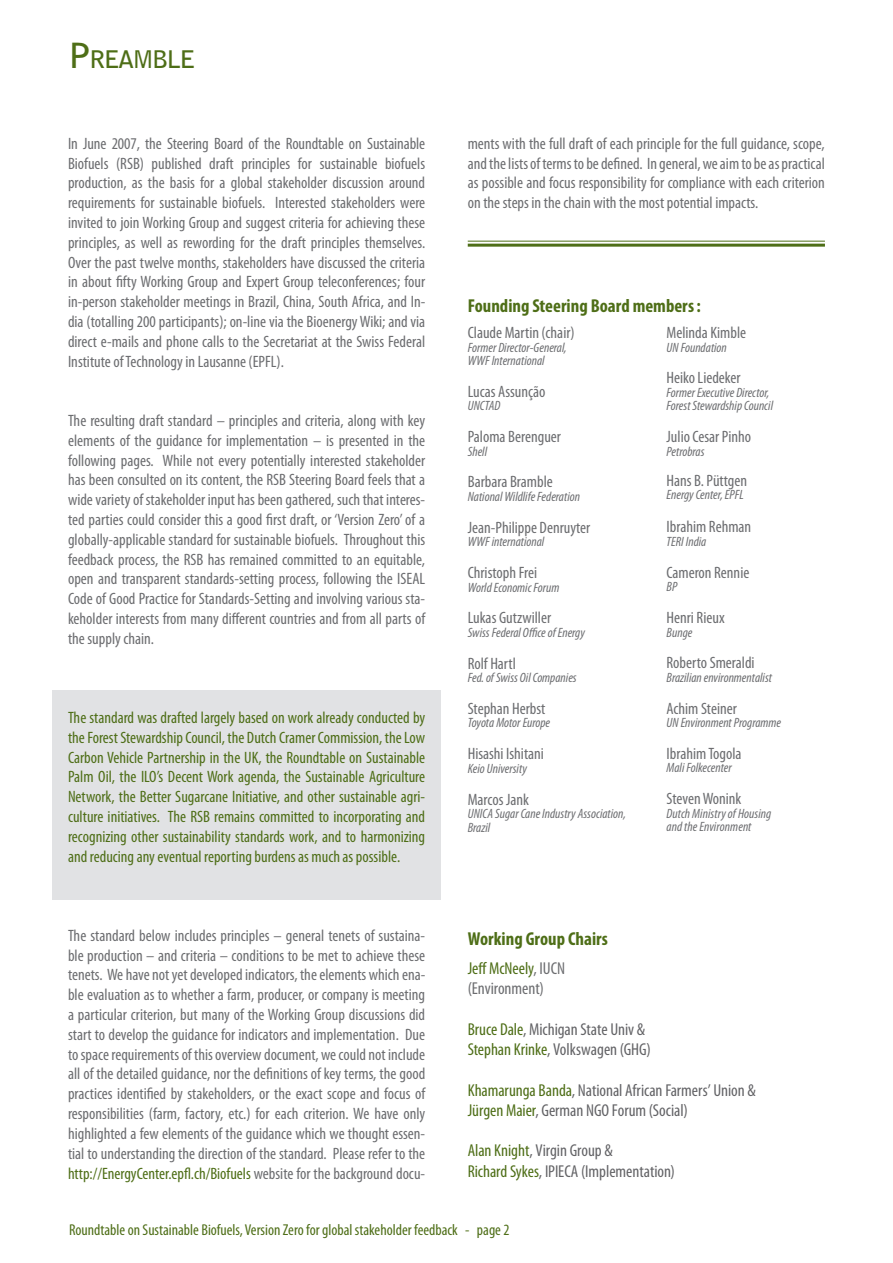
<style>
.page{position:relative;width:893px;height:1263px;background:#fff}
.page>*{position:absolute;margin:0;border:0;box-sizing:border-box;transform-origin:0 0}
.t1{font:700 24.15px "Bell Gothic Std";letter-spacing:-.07em;color:#4e6e17}
.t2{font:700 condensed 18.75px "Myriad Pro";color:#4e6e17}
.t3{font:condensed 17.25px/20.2px "Myriad Pro";letter-spacing:-.005em;color:#636366}
.t4{font:condensed 17.25px/20.2px "Myriad Pro";letter-spacing:-.005em;color:#6c6d70}
.t5{font:condensed 16.5px/19.8px "Myriad Pro";color:#6c6d70;text-align:justify}
.t6{font:condensed 16.5px/19.8px "Myriad Pro";color:#4e6e17;text-align:justify}
.t7{font:condensed 15.75px "Myriad Pro";color:#4e6e17}
.t8{font:italic condensed 13.5px/13.5px "Myriad Pro";color:#6c6d70}
.s1{font-size:34.5px}
.s2{color:#4e6e17}
</style>
<div class="page">
<div style="left:52px;top:690px;width:389px;height:209px;background:#e1e2e4"></div>
<hr style="left:468px;top:241px;width:357px;height:1px;background:#4e6e17">
<hr style="left:468px;top:244px;width:357px;height:3px;background:#4e6e17">
<h1 class="t1" style="left:68px;top:45px;width:129px"><span class="s1">P</span>REAMBLE</h1>
<p class="t5" style="left:68px;top:133px;width:359px">In June 2007, the Steering Board of the Roundtable on Sustainable Biofuels (RSB) published draft principles for sustainable biofuels production, as the basis for a global stakeholder discussion around requirements for sustainable biofuels. Interested stakeholders were invited to join Working Group and suggest criteria for achieving these principles, as well as rewording for the draft principles themselves.<br>Over the past twelve months, stakeholders have discussed the criteria in about fifty Working Group and Expert Group teleconferences; four in-person stakeholder meetings in Brazil, China, South Africa, and In&shy;dia (totalling 200 participants); on-line via the Bioenergy Wiki; and via direct e-mails and phone calls to the Secretariat at the Swiss Federal Institute of Technology in Lausanne (EPFL).</p>
<p class="t5" style="left:68px;top:410px;width:359px">The resulting draft standard – principles and criteria, along with key elements of the guidance for implementation – is presented in the following pages. While not every potentially interested stakeholder has been consulted on its content, the RSB Steering Board feels that a wide variety of stakeholder input has been gathered, such that interes&shy;ted parties could consider this a good first draft, or ‘Version Zero’ of a globally-applicable standard for sustainable biofuels. Throughout this feedback process, the RSB has remained committed to an equitable, open and transparent standards-setting process, following the ISEAL Code of Good Practice for Standards-Setting and involving various sta&shy;keholder interests from many different countries and from all parts of the supply chain.</p>
<p class="t6" style="left:68px;top:707px;width:359px">The standard was drafted largely based on work already conducted by the Forest Stewardship Council, the Dutch Cramer Commission, the Low Carbon Vehicle Partnership in the UK, the Roundtable on Sustainable Palm Oil, the ILO’s Decent Work agenda, the Sustainable Agriculture Network, the Better Sugarcane Initiative, and other sustainable agri&shy;culture initiatives. The RSB remains committed to incorporating and recognizing other sustainability standards work, and to harmonizing and reducing any eventual reporting burdens as much as possible.</p>
<p class="t5" style="left:68px;top:925px;width:359px">The standard below includes principles – general tenets of sustaina&shy;ble production – and criteria – conditions to be met to achieve these tenets. We have not yet developed indicators, the elements which ena&shy;ble evaluation as to whether a farm, producer, or company is meeting a particular criterion, but many of the Working Group discussions did start to develop the guidance for indicators and implementation. Due to space requirements of this overview document, we could not include all of the detailed guidance, nor the definitions of key terms, the good practices identified by stakeholders, or the exact scope and focus of responsibilities (farm, factory, etc.) for each criterion. We have only highlighted a few elements of the guidance which we thought essen&shy;tial to understanding the direction of the standard. Please refer to the <span class="s2">http://EnergyCenter.epfl.ch/Biofuels</span> website for the background docu-</p>
<p class="t5" style="left:468px;top:133px;width:359px">ments with the full draft of each principle for the full guidance, scope, and the lists of terms to be defined. In general, we aim to be as practical as possible and focus responsibility for compliance with each criterion on the steps in the chain with the most potential impacts.</p>
<p class="t2" style="left:468px;top:294px;width:235px">Founding Steering Board members:</p>
<p class="t5" style="left:468px;top:322px;width:108px">Claude Martin (chair)</p>
<p class="t8" style="left:468px;top:340px;width:100px">Former Director-General,<br>WWF International</p>
<p class="t5" style="left:468px;top:381px;width:79px">Lucas Assunção</p>
<p class="t8" style="left:468px;top:399px;width:34px">UNCTAD</p>
<p class="t5" style="left:468px;top:427px;width:95px">Paloma Berenguer</p>
<p class="t8" style="left:468px;top:444px;width:21px">Shell</p>
<p class="t5" style="left:468px;top:472px;width:87px">Barbara Bramble</p>
<p class="t8" style="left:468px;top:490px;width:114px">National Wildlife Federation</p>
<p class="t5" style="left:468px;top:517px;width:124px">Jean-Philippe Denruyter</p>
<p class="t8" style="left:468px;top:535px;width:78px">WWF international</p>
<p class="t5" style="left:468px;top:562px;width:71px">Christoph Frei</p>
<p class="t8" style="left:468px;top:580px;width:93px">World Economic Forum</p>
<p class="t5" style="left:468px;top:608px;width:85px">Lukas Gutzwiller</p>
<p class="t8" style="left:468px;top:625px;width:119px">Swiss Federal Office of Energy</p>
<p class="t5" style="left:468px;top:653px;width:50px">Rolf Hartl</p>
<p class="t8" style="left:468px;top:671px;width:110px">Fed. of Swiss Oil Companies</p>
<p class="t5" style="left:468px;top:698px;width:79px">Stephan Herbst</p>
<p class="t8" style="left:468px;top:716px;width:84px">Toyota Motor Europe</p>
<p class="t5" style="left:468px;top:744px;width:78px">Hisashi Ishitani</p>
<p class="t8" style="left:468px;top:761px;width:61px">Keio University</p>
<p class="t5" style="left:468px;top:789px;width:63px">Marcos Jank</p>
<p class="t8" style="left:468px;top:807px;width:160px">UNICA Sugar Cane Industry Association,<br>Brazil</p>
<p class="t5" style="left:666px;top:322px;width:81px">Melinda Kimble</p>
<p class="t8" style="left:666px;top:340px;width:62px">UN Foundation</p>
<p class="t5" style="left:666px;top:368px;width:76px">Heiko Liedeker</p>
<p class="t8" style="left:666px;top:385px;width:108px">Former Executive Director,<br>Forest Stewardship Council</p>
<p class="t5" style="left:666px;top:427px;width:86px">Julio Cesar Pinho</p>
<p class="t8" style="left:666px;top:444px;width:40px">Petrobras</p>
<p class="t5" style="left:666px;top:470px;width:82px">Hans B. Püttgen</p>
<p class="t8" style="left:666px;top:488px;width:79px">Energy Center, EPFL</p>
<p class="t5" style="left:666px;top:517px;width:86px">Ibrahim Rehman</p>
<p class="t8" style="left:666px;top:535px;width:41px">TERI India</p>
<p class="t5" style="left:666px;top:562px;width:84px">Cameron Rennie</p>
<p class="t8" style="left:666px;top:580px;width:12px">BP</p>
<p class="t5" style="left:666px;top:607px;width:60px">Henri Rieux</p>
<p class="t8" style="left:666px;top:625px;width:27px">Bunge</p>
<p class="t5" style="left:666px;top:653px;width:90px">Roberto Smeraldi</p>
<p class="t8" style="left:666px;top:670px;width:107px">Brazilian environmentalist</p>
<p class="t5" style="left:666px;top:698px;width:72px">Achim Steiner</p>
<p class="t8" style="left:666px;top:716px;width:116px">UN Environment Programme</p>
<p class="t5" style="left:666px;top:743px;width:77px">Ibrahim Togola</p>
<p class="t8" style="left:666px;top:761px;width:67px">Mali Folkecenter</p>
<p class="t5" style="left:666px;top:789px;width:76px">Steven Wonink</p>
<p class="t8" style="left:666px;top:806px;width:106px">Dutch Ministry of Housing and the Environment</p>
<p class="t2" style="left:468px;top:927px;width:142px">Working Group Chairs</p>
<p class="t4" style="left:468px;top:958px;width:99px"><span class="s2">Jeff McNeely</span>, IUCN (Environment)</p>
<p class="t3" style="left:468px;top:1019px;width:184px"><span class="s2">Bruce Dale</span>, Michigan State Univ &amp;<br><span class="s2">Stephan Krinke</span>, Volkswagen (GHG)</p>
<p class="t3" style="left:468px;top:1079px;width:290px"><span class="s2">Khamarunga Banda</span>, National African Farmers’ Union &amp;<br><span class="s2">Jürgen Maier</span>, German NGO Forum (Social)</p>
<p class="t3" style="left:468px;top:1140px;width:209px"><span class="s2">Alan Knight</span>, Virgin Group &amp;<br><span class="s2">Richard Sykes</span>, IPIECA (Implementation)</p>
<p class="t7" style="left:69px;top:1220px;width:442px">Roundtable on Sustainable Biofuels, Version Zero for global stakeholder feedback - page 2</p>
</div>
